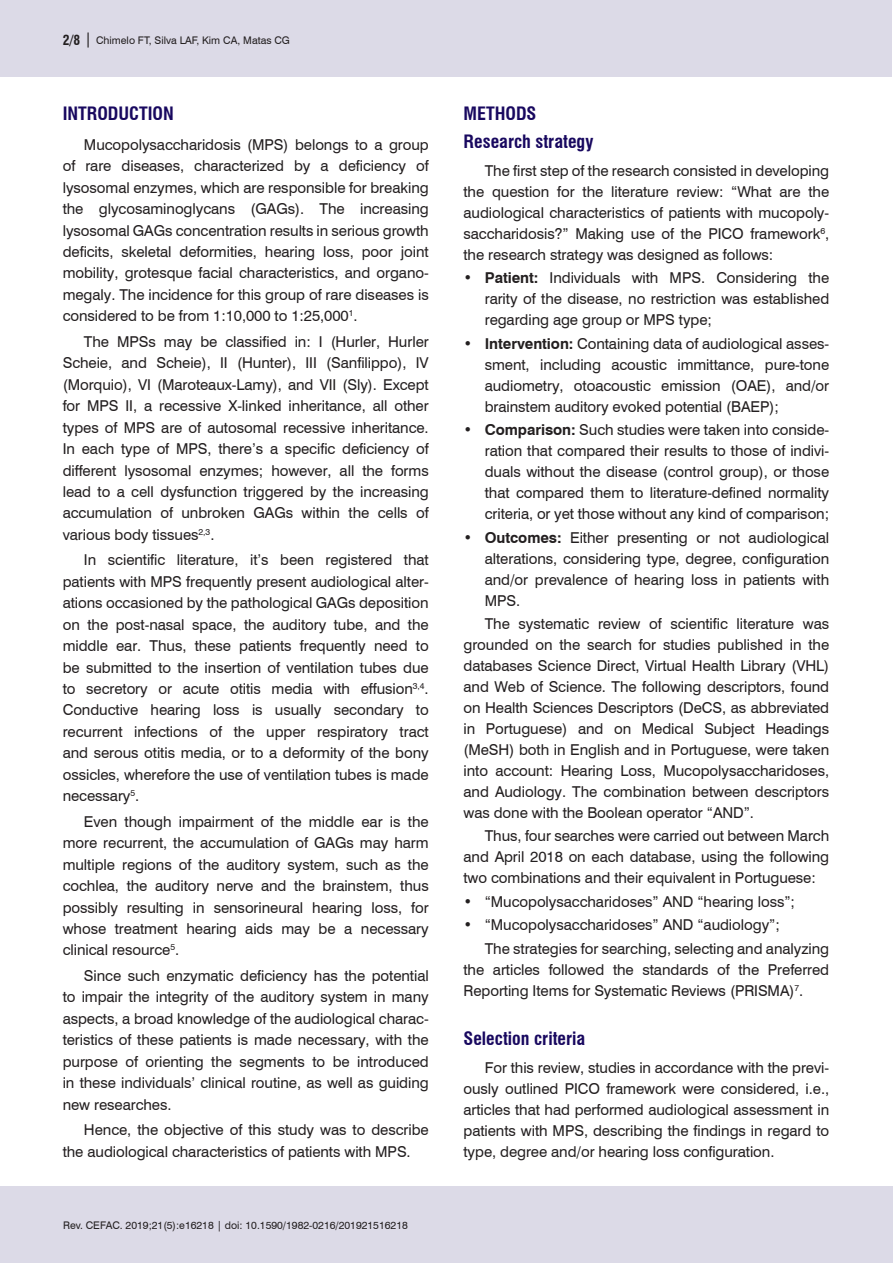
<style>
.page{position:relative;width:893px;height:1263px;background:#fff}
.page>*{position:absolute;margin:0;border:0;box-sizing:border-box;transform-origin:0 0}
.Nivel_2{font:700 condensed 18px "Swiss 721 BT";color:#18085f}
.Nivel_1{font:700 condensed 18px "Swiss 721 BT";color:#18085f}
.Corpo_do_texto_INGL{font:15px/21.5px "Swiss 721 BT";letter-spacing:-.005em;color:#231f20;text-align:justify}
.t1{font:10.5px "Swiss 721 BT";color:#231f20}
.s1{font-weight:700;font-stretch:condensed;font-size:13.5px}
.s2{font-size:15px}
.s3{font-weight:700}
</style>
<div class="page">
<div style="left:0;top:1186px;width:892px;height:77px;background:#dcdae7"></div>
<div style="left:0;top:0;width:892px;height:77px;background:#dcdae7"></div>
<p class="t1" style="left:63px;top:33px;width:229px"><span class="s1">2/8</span> <span class="s2">|</span> Chimelo FT, Silva LAF, Kim CA, Matas CG</p>
<p class="Nivel_1" style="left:63px;top:103px;width:113px">INTRODUCTION</p>
<p class="Corpo_do_texto_INGL" style="left:63px;top:133px;width:368px;text-indent:21px">Mucopolysaccharidosis (MPS) belongs to a group of rare diseases, characterized by a deficiency of lysosomal enzymes, which are responsible for breaking the glycosaminoglycans (GAGs). The increasing lysosomal GAGs concentration results in serious growth deficits, skeletal deformities, hearing loss, poor joint mobility, grotesque facial characteristics, and organo&shy;megaly. The incidence for this group of rare diseases is considered to be from 1:10,000 to 1:25,000<sup>1</sup>.</p>
<p class="Corpo_do_texto_INGL" style="left:63px;top:330px;width:368px;text-indent:21px">The MPSs may be classified in: I (Hurler, Hurler Scheie, and Scheie), II (Hunter), III (Sanfilippo), IV (Morquio), VI (Maroteaux-Lamy), and VII (Sly). Except for MPS II, a recessive X-linked inheritance, all other types of MPS are of autosomal recessive inheritance.<br>In each type of MPS, there’s a specific deficiency of different lysosomal enzymes; however, all the forms lead to a cell dysfunction triggered by the increasing accumulation of unbroken GAGs within the cells of various body tissues<sup>2,3</sup>.</p>
<p class="Corpo_do_texto_INGL" style="left:63px;top:549px;width:368px;text-indent:21px">In scientific literature, it’s been registered that patients with MPS frequently present audiological alter&shy;ations occasioned by the pathological GAGs deposition on the post-nasal space, the auditory tube, and the middle ear. Thus, these patients frequently need to be submitted to the insertion of ventilation tubes due to secretory or acute otitis media with effusion<sup>3,4</sup>.<br>Conductive hearing loss is usually secondary to recurrent infections of the upper respiratory tract and serous otitis media, or to a deformity of the bony ossicles, wherefore the use of ventilation tubes is made necessary<sup>5</sup>.</p>
<p class="Corpo_do_texto_INGL" style="left:63px;top:810px;width:368px;text-indent:21px">Even though impairment of the middle ear is the more recurrent, the accumulation of GAGs may harm multiple regions of the auditory system, such as the cochlea, the auditory nerve and the brainstem, thus possibly resulting in sensorineural hearing loss, for whose treatment hearing aids may be a necessary clinical resource<sup>5</sup>.</p>
<p class="Corpo_do_texto_INGL" style="left:63px;top:964px;width:368px;text-indent:21px">Since such enzymatic deficiency has the potential to impair the integrity of the auditory system in many aspects, a broad knowledge of the audiological charac&shy;teristics of these patients is made necessary, with the purpose of orienting the segments to be introduced in these individuals’ clinical routine, as well as guiding new researches.</p>
<p class="Corpo_do_texto_INGL" style="left:63px;top:1118px;width:368px;text-indent:21px">Hence, the objective of this study was to describe the audiological characteristics of patients with MPS.</p>
<p class="t1" style="left:63px;top:1218px;width:346px">Rev. CEFAC. 2019;21(5):e16218 | doi: 10.1590/1982-0216/201921516218</p>
<p class="Nivel_1" style="left:463px;top:103px;width:74px">METHODS</p>
<p class="Nivel_2" style="left:463px;top:131px;width:131px">Research strategy</p>
<p class="Corpo_do_texto_INGL" style="left:463px;top:159px;width:367px;line-height:21px;text-indent:21px">The first step of the research consisted in developing the question for the literature review: “What are the audiological characteristics of patients with mucopoly&shy;saccharidosis?” Making use of the PICO framework<sup>6</sup>, the research strategy was designed as follows:</p>
<p class="Corpo_do_texto_INGL" style="left:485px;top:267px;width:346px;line-height:21px;text-indent:-21px"><span class="s3">• Patient:</span> Individuals with MPS. Considering the rarity of the disease, no restriction was established regarding age group or MPS type;</p>
<p class="Corpo_do_texto_INGL" style="left:485px;top:332px;width:346px;line-height:21px;text-indent:-21px"><span class="s3">• Intervention:</span> Containing data of audiological asses&shy;sment, including acoustic immittance, pure-tone audiometry, otoacoustic emission (OAE), and/or brainstem auditory evoked potential (BAEP);</p>
<p class="Corpo_do_texto_INGL" style="left:485px;top:419px;width:346px;line-height:21px;text-indent:-21px"><span class="s3">• Comparison:</span> Such studies were taken into conside&shy;ration that compared their results to those of indivi&shy;duals without the disease (control group), or those that compared them to literature-defined normality criteria, or yet those without any kind of comparison;</p>
<p class="Corpo_do_texto_INGL" style="left:485px;top:526px;width:346px;line-height:21px;text-indent:-21px"><span class="s3">• Outcomes:</span> Either presenting or not audiological alterations, considering type, degree, configuration and/or prevalence of hearing loss in patients with MPS.</p>
<p class="Corpo_do_texto_INGL" style="left:463px;top:612px;width:367px;line-height:21px;text-indent:21px">The systematic review of scientific literature was grounded on the search for studies published in the databases Science Direct, Virtual Health Library (VHL) and Web of Science. The following descriptors, found on Health Sciences Descriptors (DeCS, as abbreviated in Portuguese) and on Medical Subject Headings (MeSH) both in English and in Portuguese, were taken into account: Hearing Loss, Mucopolysaccharidoses, and Audiology. The combination between descriptors was done with the Boolean operator “AND”.</p>
<p class="Corpo_do_texto_INGL" style="left:463px;top:825px;width:367px;line-height:21px;text-indent:21px">Thus, four searches were carried out between March and April 2018 on each database, using the following two combinations and their equivalent in Portuguese:</p>
<p class="Corpo_do_texto_INGL" style="left:463px;top:890px;width:333px">• “Mucopolysaccharidoses” AND “hearing loss”;</p>
<p class="Corpo_do_texto_INGL" style="left:463px;top:913px;width:318px">• “Mucopolysaccharidoses” AND “audiology”;</p>
<p class="Corpo_do_texto_INGL" style="left:463px;top:937px;width:367px;line-height:21px;text-indent:21px">The strategies for searching, selecting and analyzing the articles followed the standards of the Preferred Reporting Items for Systematic Reviews (PRISMA)<sup>7</sup>.</p>
<p class="Nivel_2" style="left:463px;top:1028px;width:123px">Selection criteria</p>
<p class="Corpo_do_texto_INGL" style="left:463px;top:1056px;width:367px;line-height:21px;text-indent:21px">For this review, studies in accordance with the previ&shy;ously outlined PICO framework were considered, i.e., articles that had performed audiological assessment in patients with MPS, describing the findings in regard to type, degree and/or hearing loss configuration.</p>
</div>
